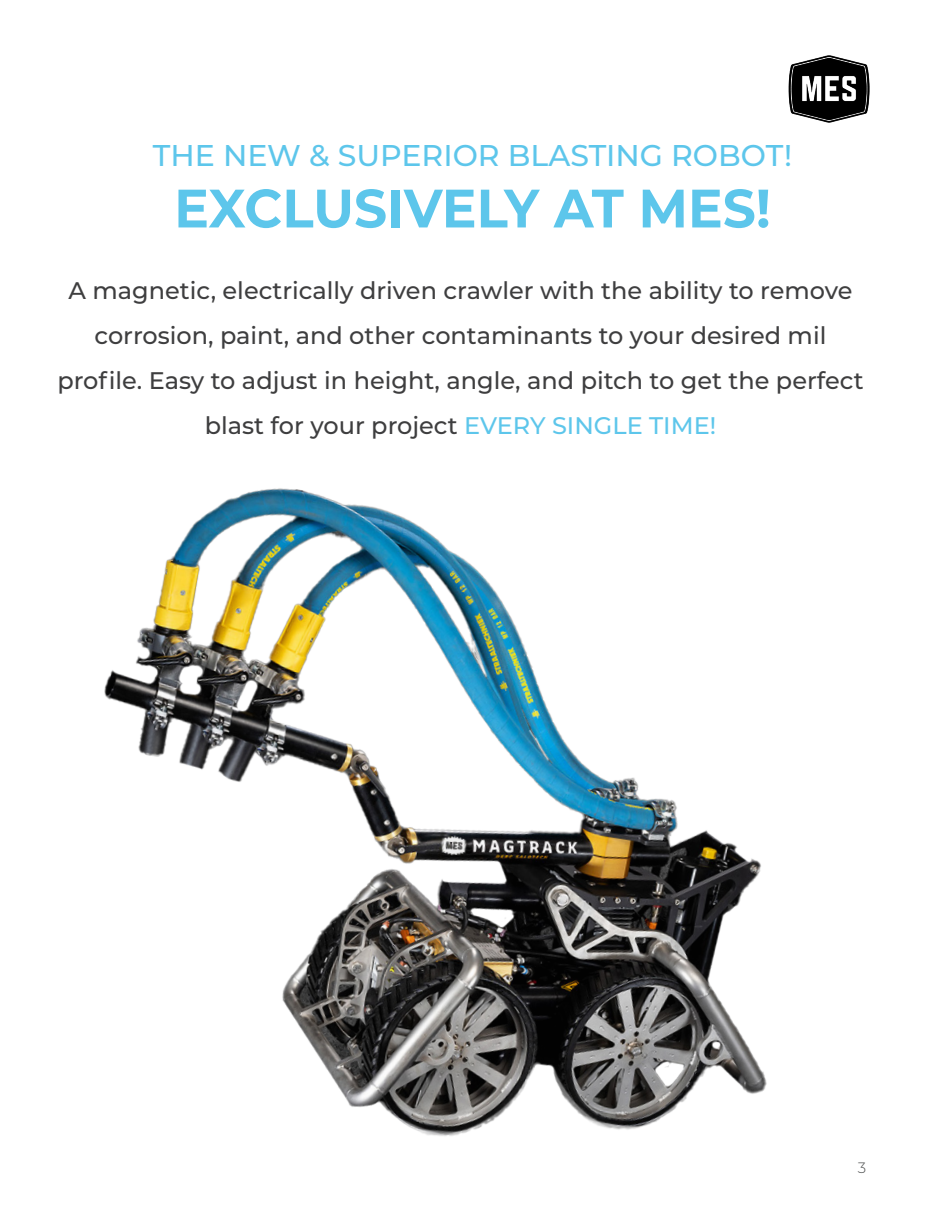
<style>
.page{position:relative;width:945px;height:1215px;background:#fff}
.page>*{position:absolute;margin:0;border:0;box-sizing:border-box;transform-origin:0 0}
.t1{font:700 54px "Montserrat";letter-spacing:-.005em;color:#5dc6eb;scale:.96 1}
.t2{font:500 30px "Montserrat";color:#5dc6eb}
.t3{font:500 24px/45px "Montserrat";color:#3e3e3f;text-align:center}
.t4{font:300 15px "Montserrat";color:#4d4f4f}
.s1{color:#5dc6eb}
</style>
<div class="page">
<img style="left:788px;top:55px;width:82px;height:68px">
<img style="left:104px;top:488px;width:663px;height:648px">
<p class="t2" style="left:153px;top:134px;width:641px">THE NEW &amp; SUPERIOR BLASTING ROBOT!</p>
<p class="t1" style="left:174px;top:169px;width:623px">EXCLUSIVELY AT MES!</p>
<p class="t3" style="left:57px;top:267px;width:808px">A magnetic, electrically driven crawler with the ability to remove corrosion, paint, and other contaminants to your desired mil profile. Easy to adjust in height, angle, and pitch to get the perfect blast for your project <span class="s1">EVERY SINGLE TIME!</span></p>
<p class="t4" style="left:858px;top:1157px;width:10px">3</p>
</div>
